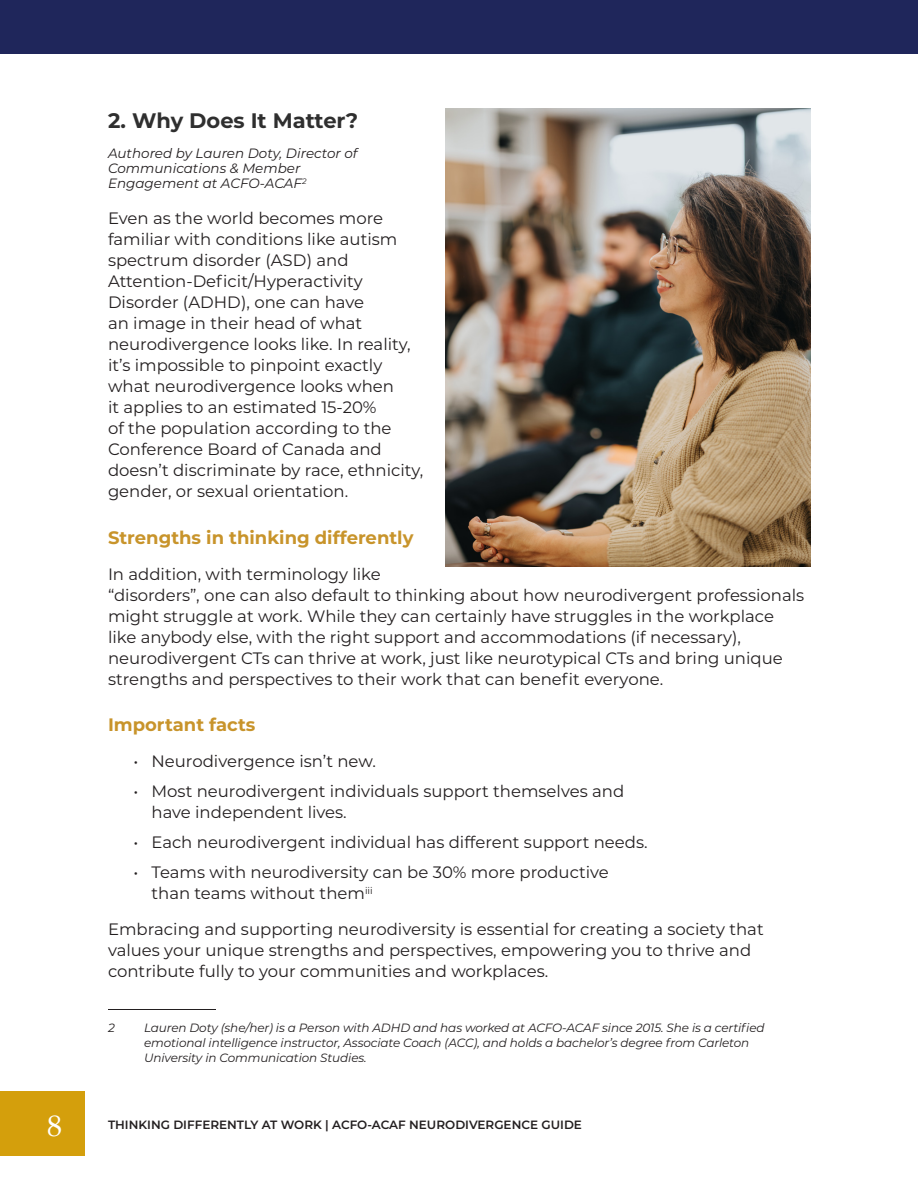
<style>
.page{position:relative;width:918px;height:1188px;background:#fff}
.page>*{position:absolute;margin:0;border:0;box-sizing:border-box;transform-origin:0 0}
.t1{font:30px "Palatino";color:#fff}
.t2{font:700 21px "Montserrat";color:#2f2f2f}
.t3{font:700 18px "Montserrat";color:#c8942b}
.BODY{font:16.5px/21px "Montserrat";color:#231f20}
.Byline{font:italic 13.5px/15px "Montserrat";color:#231f20}
.Footnote{font:italic 12px/15px "Montserrat";letter-spacing:-.01em;color:#231f20}
.t4{font:600 12px "Montserrat";color:#231f20}
</style>
<div class="page">
<div style="left:0;top:1091px;width:85px;height:65px;background:#d49f0c"></div>
<div style="left:0;top:0;width:918px;height:54px;background:#1f265b"></div>
<hr style="left:108px;top:1009px;width:108px;height:1px;background:#231f20">
<img style="left:446px;top:108px;width:364px;height:459px">
<h2 class="t2" style="left:108px;top:106px;width:252px">2. Why Does It Matter?</h2>
<p class="Byline" style="left:108px;top:146px;width:251px">Authored by Lauren Doty, Director of<br>Communications &amp; Member<br>Engagement at ACFO-ACAF<sup>2</sup></p>
<p class="BODY" style="left:108px;top:207px;width:317px">Even as the world becomes more familiar with conditions like autism spectrum disorder (ASD) and Attention-Deficit/Hyperactivity Disorder (ADHD), one can have<br>an image in their head of what neurodivergence looks like. In reality, it’s impossible to pinpoint exactly what neurodivergence looks when<br>it applies to an estimated 15-20%<br>of the population according to the Conference Board of Canada and doesn’t discriminate by race, ethnicity, gender, or sexual orientation.</p>
<h3 class="t3" style="left:108px;top:524px;width:307px">Strengths in thinking differently</h3>
<p class="BODY" style="left:108px;top:563px;width:698px">In addition, with terminology like<br>“disorders”, one can also default to thinking about how neurodivergent professionals might struggle at work. While they can certainly have struggles in the workplace like anybody else, with the right support and accommodations (if necessary), neurodivergent CTs can thrive at work, just like neurotypical CTs and bring unique strengths and perspectives to their work that can benefit everyone.</p>
<h3 class="t3" style="left:108px;top:712px;width:149px">Important facts</h3>
<p class="BODY" style="left:134px;top:750px;width:244px">• Neurodivergence isn’t new.</p>
<p class="BODY" style="left:152px;top:780px;width:474px;text-indent:-18px">• Most neurodivergent individuals support themselves and have independent lives.</p>
<p class="BODY" style="left:134px;top:831px;width:516px">• Each neurodivergent individual has different support needs.</p>
<p class="BODY" style="left:152px;top:861px;width:459px;text-indent:-18px">• Teams with neurodiversity can be 30% more productive than teams without them<sup>iii</sup></p>
<p class="BODY" style="left:108px;top:918px;width:657px">Embracing and supporting neurodiversity is essential for creating a society that values your unique strengths and perspectives, empowering you to thrive and contribute fully to your communities and workplaces.</p>
<p class="Footnote" style="left:108px;top:1020px;width:8px">2</p>
<p class="Footnote" style="left:144px;top:1020px;width:622px">Lauren Doty (she/her) is a Person with ADHD and has worked at ACFO-ACAF since 2015. She is a certified emotional intelligence instructor, Associate Coach (ACC), and holds a bachelor’s degree from Carleton<br>University in Communication Studies.</p>
<h1 class="t1" style="left:47px;top:1101px;width:16px">8</h1>
<p class="t4" style="left:108px;top:1116px;width:476px">THINKING DIFFERENTLY AT WORK | ACFO-ACAF NEURODIVERGENCE GUIDE</p>
</div>
